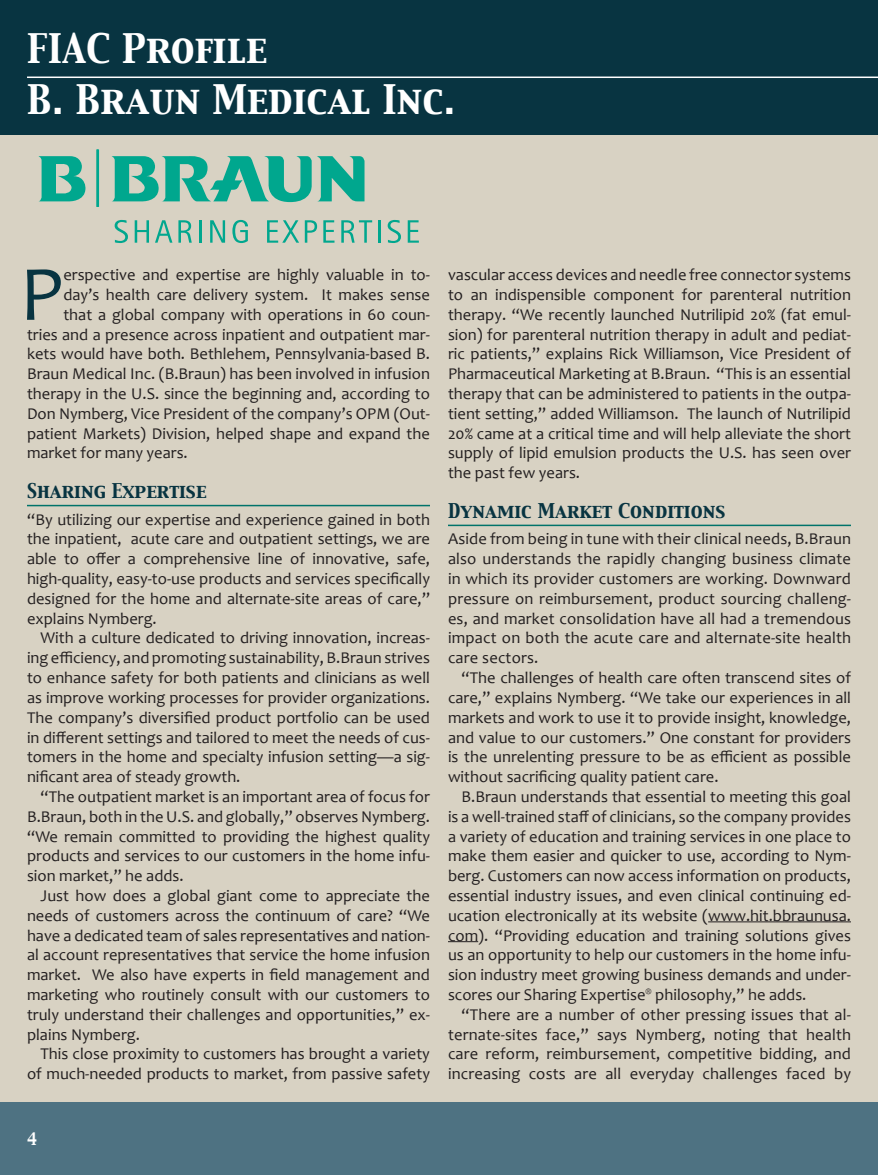
<style>
.page{position:relative;width:878px;height:1175px;background:#fff}
.page>*{position:absolute;margin:0;border:0;box-sizing:border-box;transform-origin:0 0}
.t1{font:78.75px "Candara";color:#083441}
.t2{font:36px "Capitals";color:#fff}
.t3{font:18px "Capitals";color:#083441}
.Annotation_text{font:16.5px/19.8px "Candara";color:#231f20;text-align:justify}
.t4{font:15px "Capitals";color:#fff}
</style>
<div class="page">
<div style="left:0;top:0;width:878px;height:1174px;background:#d8d2c3"></div>
<div style="left:0;top:1101px;width:878px;height:73px;background:#4e7282"></div>
<div style="left:0;top:0;width:878px;height:135px;background:#083441"></div>
<hr style="left:27px;top:76px;width:851px;height:2px;background:#fff">
<svg style="left:115px;top:220px;width:13px;height:23px"></svg>
<svg style="left:135px;top:220px;width:14px;height:23px"></svg>
<svg style="left:155px;top:220px;width:17px;height:23px"></svg>
<svg style="left:178px;top:220px;width:14px;height:23px"></svg>
<hr style="left:199px;top:220px;width:2px;height:23px;background:#00a78e">
<svg style="left:210px;top:220px;width:15px;height:23px"></svg>
<svg style="left:232px;top:220px;width:16px;height:23px"></svg>
<svg style="left:267px;top:220px;width:32px;height:23px"></svg>
<svg style="left:305px;top:220px;width:12px;height:23px"></svg>
<svg style="left:323px;top:220px;width:11px;height:23px"></svg>
<svg style="left:341px;top:220px;width:31px;height:23px"></svg>
<hr style="left:378px;top:220px;width:2px;height:23px;background:#00a78e">
<svg style="left:387px;top:220px;width:14px;height:23px"></svg>
<svg style="left:407px;top:220px;width:12px;height:23px"></svg>
<svg style="left:38px;top:156px;width:48px;height:46px"></svg>
<svg style="left:111px;top:156px;width:253px;height:46px"></svg>
<hr style="left:96px;top:149px;width:3px;height:58px;background:#00a78e">
<hr style="left:27px;top:505px;width:403px;height:1px;background:#00736a">
<hr style="left:448px;top:524px;width:402px;height:2px;background:#00736a">
<hr style="left:708px;top:921px;width:142px;height:1px;background:#231f20">
<hr style="left:448px;top:941px;width:30px;height:1px;background:#231f20">
<p class="t2" style="left:27px;top:24px;width:242px">FIAC Profile</p>
<p class="t2" style="left:27px;top:75px;width:430px">B. Braun Medical Inc.</p>
<p class="t1" style="left:20px;top:245px;width:45px">P</p>
<p class="Annotation_text" style="left:63px;top:265px;width:368px">erspective and expertise are highly valuable in to-</p>
<p class="Annotation_text" style="left:63px;top:284px;width:368px">day’s health care delivery system. It makes sense</p>
<p class="Annotation_text" style="left:63px;top:304px;width:368px">that a global company with operations in 60 coun-</p>
<p class="Annotation_text" style="left:27px;top:324px;width:404px">tries and a presence across inpatient and outpatient mar-</p>
<p class="Annotation_text" style="left:27px;top:344px;width:404px">kets would have both. Bethlehem, Pennsylvania-based B.</p>
<p class="Annotation_text" style="left:27px;top:364px;width:404px">Braun Medical Inc. (B.Braun) has been involved in infusion</p>
<p class="Annotation_text" style="left:27px;top:383px;width:404px">therapy in the U.S. since the beginning and, according to</p>
<p class="Annotation_text" style="left:27px;top:403px;width:404px">Don Nymberg, Vice President of the company’s OPM (Out-</p>
<p class="Annotation_text" style="left:27px;top:423px;width:404px">patient Markets) Division, helped shape and expand the</p>
<p class="Annotation_text" style="left:27px;top:443px;width:162px">market for many years.</p>
<p class="t3" style="left:27px;top:478px;width:181px">Sharing Expertise</p>
<p class="Annotation_text" style="left:27px;top:509px;width:404px">“By utilizing our expertise and experience gained in both the inpatient, acute care and outpatient settings, we are able to offer a comprehensive line of innovative, safe, high-quality, easy-to-use products and services specifically designed for the home and alternate-site areas of care,” explains Nymberg.</p>
<p class="Annotation_text" style="left:27px;top:628px;width:404px;text-indent:14px">With a culture dedicated to driving innovation, increas&shy;ing efficiency, and promoting sustainability, B.Braun strives to enhance safety for both patients and clinicians as well as improve working processes for provider organizations.<br>The company’s diversified product portfolio can be used in different settings and tailored to meet the needs of cus&shy;tomers in the home and specialty infusion setting—a sig&shy;nificant area of steady growth.</p>
<p class="Annotation_text" style="left:27px;top:786px;width:404px;text-indent:14px">“The outpatient market is an important area of focus for B.Braun, both in the U.S. and globally,” observes Nymberg. “We remain committed to providing the highest quality products and services to our customers in the home infu&shy;sion market,” he adds.</p>
<p class="Annotation_text" style="left:27px;top:885px;width:404px;text-indent:14px">Just how does a global giant come to appreciate the needs of customers across the continuum of care? “We have a dedicated team of sales representatives and nation&shy;al account representatives that service the home infusion market. We also have experts in field management and marketing who routinely consult with our customers to truly understand their challenges and opportunities,” ex&shy;plains Nymberg.</p>
<p class="Annotation_text" style="left:27px;top:1044px;width:404px;text-align:right">This close proximity to customers has brought a variety of much-needed products to market, from passive safety</p>
<p class="Annotation_text" style="left:448px;top:265px;width:404px">vascular access devices and needle free connector systems to an indispensible component for parenteral nutrition therapy. “We recently launched Nutrilipid 20% (fat emul&shy;sion) for parenteral nutrition therapy in adult and pediat&shy;ric patients,” explains Rick Williamson, Vice President of Pharmaceutical Marketing at B.Braun. “This is an essential therapy that can be administered to patients in the outpa&shy;tient setting,” added Williamson. The launch of Nutrilipid 20% came at a critical time and will help alleviate the short supply of lipid emulsion products the U.S. has seen over the past few years.</p>
<p class="t3" style="left:448px;top:498px;width:279px">Dynamic Market Conditions</p>
<p class="Annotation_text" style="left:448px;top:529px;width:404px">Aside from being in tune with their clinical needs, B.Braun also understands the rapidly changing business climate in which its provider customers are working. Downward pressure on reimbursement, product sourcing challeng&shy;es, and market consolidation have all had a tremendous impact on both the acute care and alternate-site health care sectors.</p>
<p class="Annotation_text" style="left:448px;top:667px;width:404px;text-indent:14px">“The challenges of health care often transcend sites of care,” explains Nymberg. “We take our experiences in all markets and work to use it to provide insight, knowledge, and value to our customers.” One constant for providers is the unrelenting pressure to be as efficient as possible without sacrificing quality patient care.</p>
<p class="Annotation_text" style="left:448px;top:786px;width:404px;text-indent:14px">B.Braun understands that essential to meeting this goal is a well-trained staff of clinicians, so the company provides a variety of education and training services in one place to make them easier and quicker to use, according to Nym&shy;berg. Customers can now access information on products, essential industry issues, and even clinical continuing ed&shy;ucation electronically at its website (www.hit.bbraunusa. com). “Providing education and training solutions gives us an opportunity to help our customers in the home infu&shy;sion industry meet growing business demands and under&shy;scores our Sharing Expertise<sup>®</sup> philosophy,” he adds.</p>
<p class="Annotation_text" style="left:448px;top:1004px;width:404px;text-indent:14px">“There are a number of other pressing issues that al&shy;ternate-sites face,” says Nymberg, noting that health care reform, reimbursement, competitive bidding, and increasing costs are all everyday challenges faced by</p>
<p class="t4" style="left:27px;top:1128px;width:12px">4</p>
</div>
